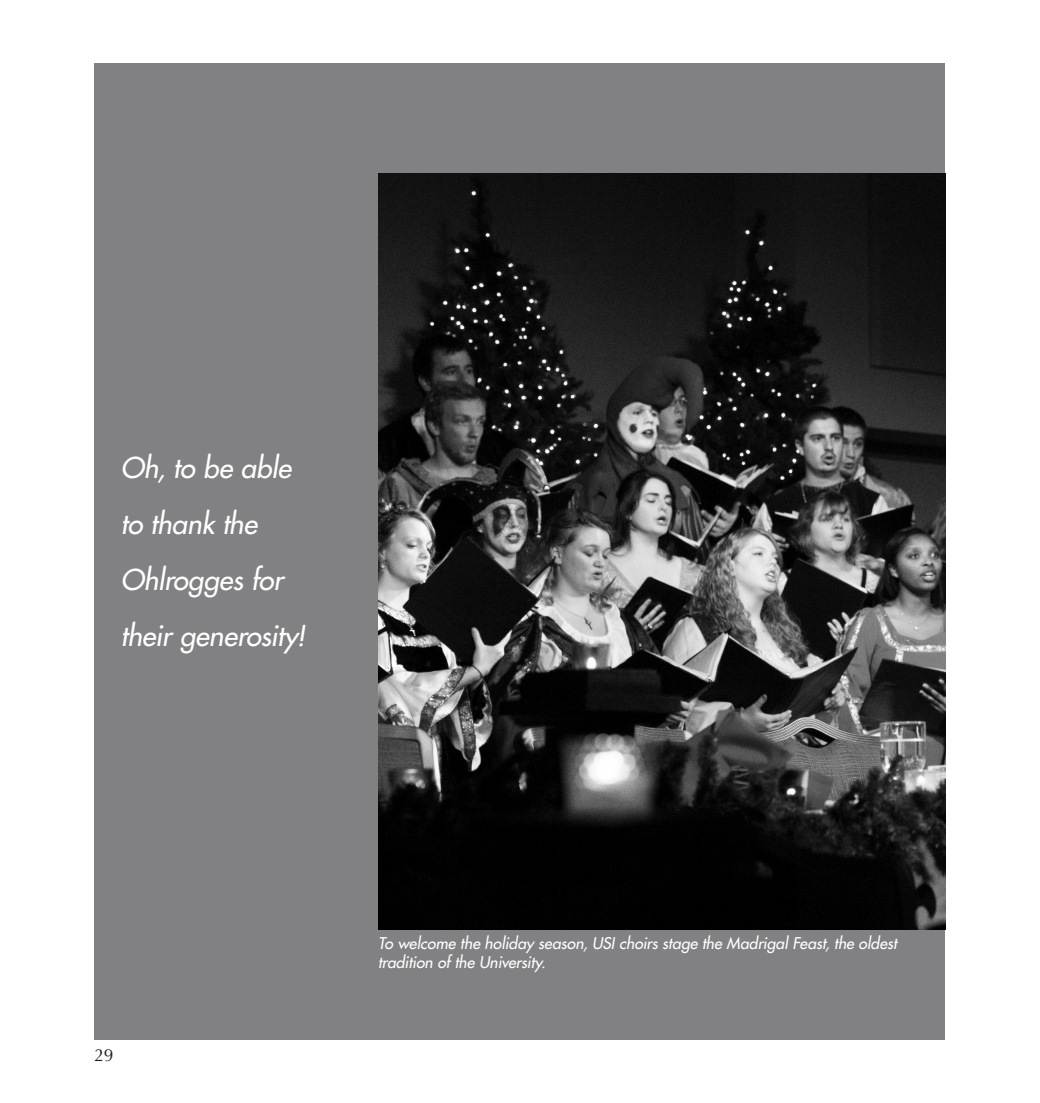
<style>
.page{position:relative;width:1040px;height:1103px;background:#fff}
.page>*{position:absolute;margin:0;border:0;box-sizing:border-box;transform-origin:0 0}
.t1{font:italic 28px/56px "Futura";letter-spacing:-.005em;color:#fff}
.t2{font:17.5px "Optima";color:#231f20}
.t3{font:italic 15.75px/18.9px "Futura";color:#fff}
</style>
<div class="page">
<div style="left:94px;top:63px;width:851px;height:977px;background:#818183"></div>
<img style="left:378px;top:173px;width:567px;height:756px">
<h1 class="t1" style="left:121px;top:439px;width:186px">Oh, to be able to thank the<br>Ohlrogges for their generosity!</h1>
<p class="t2" style="left:94px;top:1045px;width:20px">29</p>
<p class="t3" style="left:378px;top:933px;width:520px">To welcome the holiday season, USI choirs stage the Madrigal Feast, the oldest tradition of the University.</p>
</div>
